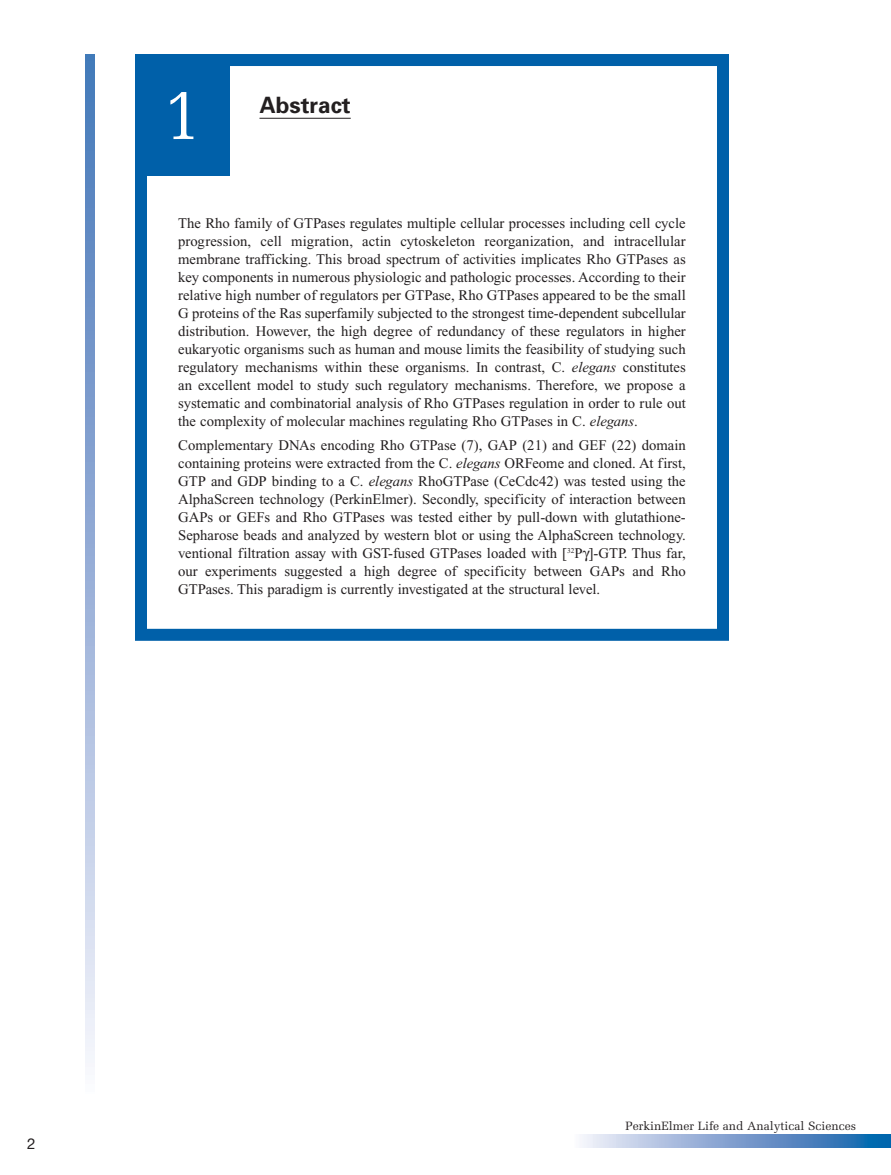
<style>
.page{position:relative;width:891px;height:1175px;background:#fff}
.page>*{position:absolute;margin:0;border:0;box-sizing:border-box;transform-origin:0 0}
.t1{font:75px "Melior";color:#fff;scale:.8 1}
.t2{font:700 22.5px "Univers";color:#231f20}
.t3{font:15px "Helvetica Neue";color:#231f20}
.t4{font:14.7px/18px "Times New Roman";color:#231f20;text-align:justify}
.t5{font:12px "Melior";color:#231f20}
.s1{font-style:italic}
</style>
<div class="page">
<div style="left:135px;top:54px;width:594px;height:587px;border:12px solid #0060a9"></div>
<svg style="left:86px;top:54px;width:8px;height:1009px;background:#97b0d7"></svg>
<svg style="left:582px;top:1134px;width:309px;height:14px;background:#7ca1cf"></svg>
<hr style="left:260px;top:118px;width:91px;height:1px;background:#231f20">
<div style="left:135px;top:54px;width:95px;height:122px;background:#0060a9"></div>
<h1 class="t1" style="left:166px;top:83px;width:43px">1</h1>
<h2 class="t2" style="left:260px;top:97px;width:93px">Abstract</h2>
<p class="t4" style="left:178px;top:215px;width:509px">The Rho family of GTPases regulates multiple cellular processes including cell cycle progression, cell migration, actin cytoskeleton reorganization, and intracellular membrane trafficking. This broad spectrum of activities implicates Rho GTPases as key components in numerous physiologic and pathologic processes. According to their relative high number of regulators per GTPase, Rho GTPases appeared to be the small G proteins of the Ras superfamily subjected to the strongest time-dependent subcellular distribution. However, the high degree of redundancy of these regulators in higher eukaryotic organisms such as human and mouse limits the feasibility of studying such regulatory mechanisms within these organisms. In contrast, C. <span class="s1">elegans</span> constitutes an excellent model to study such regulatory mechanisms. Therefore, we propose a systematic and combinatorial analysis of Rho GTPases regulation in order to rule out the complexity of molecular machines regulating Rho GTPases in C. <span class="s1">elegans</span>.</p>
<p class="t4" style="left:178px;top:437px;width:509px">Complementary DNAs encoding Rho GTPase (7), GAP (21) and GEF (22) domain containing proteins were extracted from the C. <span class="s1">elegans</span> ORFeome and cloned. At first, GTP and GDP binding to a C. <span class="s1">elegans</span> RhoGTPase (CeCdc42) was tested using the AlphaScreen technology (PerkinElmer). Secondly, specificity of interaction between GAPs or GEFs and Rho GTPases was tested either by pull-down with glutathione-Sepharose beads and analyzed by western blot or using the AlphaScreen technology. ventional filtration assay with GST-fused GTPases loaded with [<sup>32</sup>P ]-GTP. Thus far, our experiments suggested a high degree of specificity between GAPs and Rho GTPases. This paradigm is currently investigated at the structural level.</p>
<p class="t3" style="left:27px;top:1137px;width:10px">2</p>
<p class="t5" style="left:625px;top:1120px;width:232px">PerkinElmer Life and Analytical Sciences</p>
</div>
